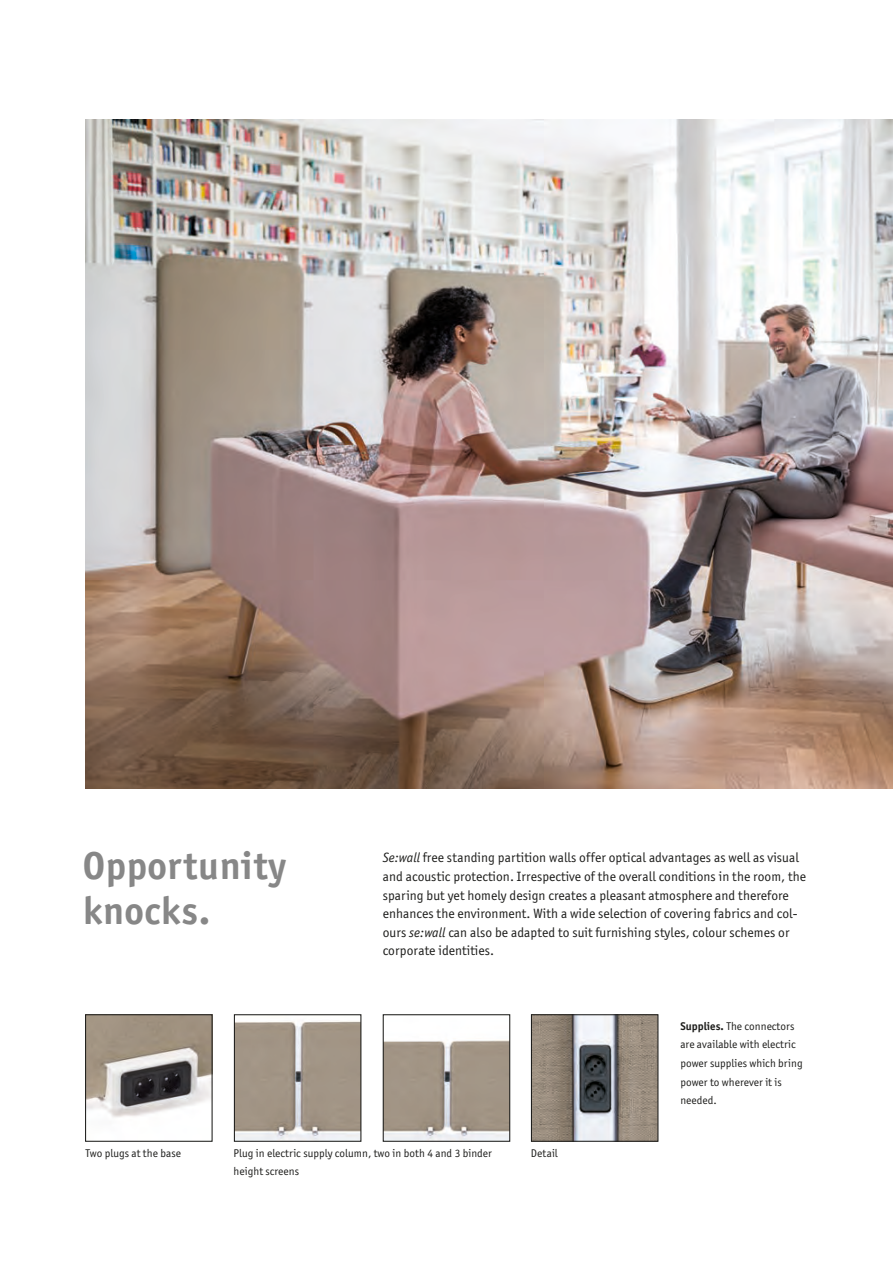
<style>
.page{position:relative;width:893px;height:1263px;background:#fff}
.page>*{position:absolute;margin:0;border:0;box-sizing:border-box;transform-origin:0 0}
.t1{font:700 39px/45px "Officina San Itc T";letter-spacing:.015em;color:#878787}
.t2{font:13.5px/18.6px "Officina San Itc T";letter-spacing:.005em;color:#1d1d1b}
.t3{font:11.25px/18.6px "Officina San Itc T";letter-spacing:.005em;color:#1d1d1b}
.s1{font-style:italic}
.s2{font-weight:700}
</style>
<div class="page">
<img style="left:85px;top:119px;width:808px;height:669px">
<img style="left:87px;top:1016px;width:124px;height:102px">
<div style="left:85px;top:1014px;width:128px;height:128px;border:1px solid #1d1d1b"></div>
<img style="left:236px;top:1021px;width:123px;height:119px">
<div style="left:234px;top:1014px;width:127px;height:128px;border:1px solid #1d1d1b"></div>
<img style="left:385px;top:1040px;width:123px;height:100px">
<div style="left:383px;top:1014px;width:127px;height:128px;border:1px solid #1d1d1b"></div>
<img style="left:533px;top:1016px;width:123px;height:124px">
<div style="left:531px;top:1014px;width:127px;height:128px;border:1px solid #1d1d1b"></div>
<h1 class="t1" style="left:83px;top:843px;width:204px">Opportunity knocks.</h1>
<p class="t2" style="left:383px;top:848px;width:425px"><span class="s1">Se:wall</span> free standing partition walls offer optical advantages as well as visual and acoustic protection. Irrespective of the overall conditions in the room, the sparing but yet homely design creates a pleasant atmosphere and therefore enhances the environment. With a wide selection of covering fabrics and col&shy;ours <span class="s1">se:wall</span> can also be adapted to suit furnishing styles, colour schemes or corporate identities.</p>
<p class="t3" style="left:680px;top:1016px;width:124px"><span class="s2">Supplies.</span> The connectors are available with electric power supplies which bring power to wherever it is needed.</p>
<p class="t3" style="left:86px;top:1144px;width:97px">Two plugs at the base</p>
<p class="t3" style="left:234px;top:1144px;width:260px;line-height:18px">Plug in electric supply column, two in both 4 and 3 binder height screens</p>
<p class="t3" style="left:531px;top:1144px;width:28px">Detail</p>
</div>
